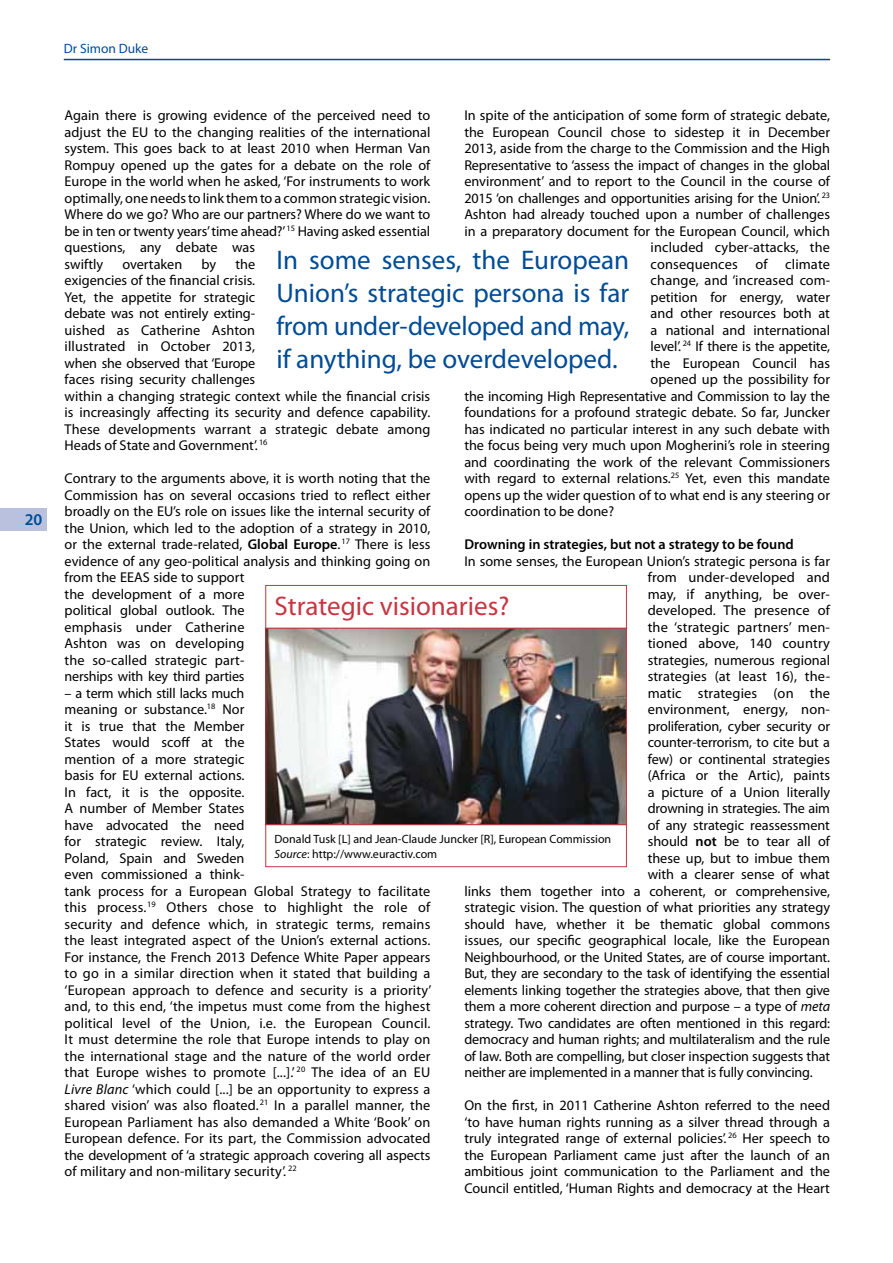
<style>
.page{position:relative;width:893px;height:1263px;background:#fff}
.page>*{position:absolute;margin:0;border:0;box-sizing:border-box;transform-origin:0 0}
.t1{font:27px/33px "Myriad Pro";letter-spacing:-.01em;color:#004b95;text-align:justify}
.t2{font:27px "Myriad Pro";color:#c73642}
.t3{font:600 16.5px "Myriad Pro";color:#004b95}
.t4{font:14.25px/16.5px "Myriad Pro";color:#000}
.t5{font:600 14.25px "Myriad Pro";color:#000}
.t6{font:13.5px "Myriad Pro";color:#004b95}
.t7{font:12px/15px "Myriad Pro";color:#000}
.s1{font-weight:600}
.s2{font-style:italic}
</style>
<div class="page">
<hr style="left:64px;top:59px;width:766px;height:1px;background:#004b95">
<div style="left:0;top:508px;width:46px;height:23px;background:#bac1de"></div>
<div style="left:265px;top:824px;width:362px;height:43px;border:1px solid #c73642"></div>
<div style="left:265px;top:585px;width:362px;height:44px;border:1px solid #c73642"></div>
<img style="left:267px;top:630px;width:358px;height:193px">
<div style="left:265px;top:628px;width:362px;height:197px;border:1px solid #c73642"></div>
<p class="t6" style="left:64px;top:41px;width:86px">Dr Simon Duke</p>
<p class="t3" style="left:25px;top:509px;width:19px">20</p>
<p class="t4" style="left:65px;top:107px;width:367px">Again there is growing evidence of the perceived need to adjust the EU to the changing realities of the international system. This goes back to at least 2010 when Herman Van Rompuy opened up the gates for a debate on the role of Europe in the world when he asked, ‘For instruments to work optimally, one needs to link them to a common strategic vision.<br>Where do we go? Who are our partners? Where do we want to be in ten or twenty years’ time ahead?’<sup>15</sup> Having asked essential questions, any debate was<br>swiftly</p>
<p class="t4" style="left:464px;top:107px;width:367px">In spite of the anticipation of some form of strategic debate,</p>
<p class="t4" style="left:464px;top:124px;width:367px">the European Council chose to sidestep it in December</p>
<p class="t4" style="left:464px;top:140px;width:367px">2013, aside from the charge to the Commission and the High</p>
<p class="t4" style="left:464px;top:157px;width:367px">Representative to ‘assess the impact of changes in the global</p>
<p class="t4" style="left:464px;top:173px;width:367px">environment’ and to report to the Council in the course of</p>
<p class="t4" style="left:464px;top:190px;width:367px">2015 ‘on challenges and opportunities arising for the Union’. <sup>23</sup></p>
<p class="t4" style="left:464px;top:206px;width:367px">Ashton had already touched upon a number of challenges</p>
<p class="t4" style="left:464px;top:223px;width:367px">in a preparatory document for the European Council, which</p>
<p class="t4" style="left:651px;top:239px;width:181px">included cyber-attacks, the</p>
<p class="t4" style="left:651px;top:256px;width:181px">consequences of climate</p>
<p class="t4" style="left:651px;top:272px;width:181px">change, and ‘increased com-</p>
<p class="t4" style="left:651px;top:289px;width:181px">petition for energy, water</p>
<p class="t4" style="left:651px;top:305px;width:181px">and other resources both at</p>
<p class="t4" style="left:651px;top:322px;width:181px">a national and international</p>
<p class="t4" style="left:651px;top:338px;width:181px">level’. <sup>24</sup> If there is the appetite,</p>
<p class="t4" style="left:651px;top:355px;width:181px">the European Council has</p>
<p class="t4" style="left:651px;top:371px;width:181px">opened up the possibility for</p>
<p class="t4" style="left:464px;top:388px;width:367px">the incoming High Representative and Commission to lay the</p>
<p class="t4" style="left:464px;top:404px;width:367px">foundations for a profound strategic debate. So far, Juncker</p>
<p class="t4" style="left:464px;top:421px;width:367px">has indicated no particular interest in any such debate with</p>
<p class="t4" style="left:464px;top:437px;width:367px">the focus being very much upon Mogherini’s role in steering</p>
<p class="t4" style="left:464px;top:454px;width:367px">and coordinating the work of the relevant Commissioners</p>
<p class="t4" style="left:464px;top:470px;width:367px">with regard to external relations.<sup>25</sup> Yet, even this mandate</p>
<p class="t4" style="left:464px;top:487px;width:367px">opens up the wider question of to what end is any steering or</p>
<p class="t4" style="left:464px;top:503px;width:151px">coordination to be done?</p>
<p class="t5" style="left:464px;top:535px;width:331px">Drowning in strategies, but not a strategy to be found</p>
<p class="t4" style="left:464px;top:553px;width:367px">In some senses, the European Union’s strategic persona is far</p>
<p class="t4" style="left:648px;top:569px;width:184px">from under-developed and</p>
<p class="t4" style="left:648px;top:586px;width:184px">may, if anything, be over-</p>
<p class="t4" style="left:648px;top:602px;width:184px">developed. The presence of</p>
<p class="t4" style="left:648px;top:619px;width:184px">the ‘strategic partners’ men-</p>
<p class="t4" style="left:648px;top:635px;width:184px">tioned above, 140 country</p>
<p class="t4" style="left:648px;top:652px;width:184px">strategies, numerous regional</p>
<p class="t4" style="left:648px;top:668px;width:184px">strategies (at least 16), the-</p>
<p class="t4" style="left:648px;top:685px;width:184px">matic strategies (on the</p>
<p class="t4" style="left:648px;top:701px;width:184px">environment, energy, non-</p>
<p class="t4" style="left:648px;top:718px;width:184px">proliferation, cyber security or</p>
<p class="t4" style="left:648px;top:734px;width:184px">counter-terrorism, to cite but a</p>
<p class="t4" style="left:648px;top:751px;width:184px">few) or continental strategies</p>
<p class="t4" style="left:648px;top:767px;width:184px">(Africa or the Artic), paints</p>
<p class="t4" style="left:648px;top:784px;width:184px">a picture of a Union literally</p>
<p class="t4" style="left:648px;top:800px;width:184px">drowning in strategies. The aim</p>
<p class="t4" style="left:648px;top:817px;width:184px">of any strategic reassessment</p>
<p class="t4" style="left:648px;top:833px;width:184px">should <span class="s1">not</span> be to tear all of</p>
<p class="t4" style="left:648px;top:850px;width:184px">these up, but to imbue them</p>
<p class="t4" style="left:648px;top:866px;width:184px">with a clearer sense of what</p>
<p class="t4" style="left:464px;top:883px;width:367px">links them together into a coherent, or comprehensive,</p>
<p class="t4" style="left:464px;top:899px;width:367px">strategic vision. The question of what priorities any strategy</p>
<p class="t4" style="left:464px;top:916px;width:367px">should have, whether it be thematic global commons</p>
<p class="t4" style="left:464px;top:932px;width:367px">issues, our specific geographical locale, like the European</p>
<p class="t4" style="left:464px;top:949px;width:367px">Neighbourhood, or the United States, are of course important.</p>
<p class="t4" style="left:464px;top:965px;width:367px">But, they are secondary to the task of identifying the essential</p>
<p class="t4" style="left:464px;top:982px;width:367px">elements linking together the strategies above, that then give</p>
<p class="t4" style="left:464px;top:998px;width:367px">them a more coherent direction and purpose – a type of <span class="s2">meta</span></p>
<p class="t4" style="left:464px;top:1015px;width:367px">strategy. Two candidates are often mentioned in this regard:</p>
<p class="t4" style="left:464px;top:1031px;width:367px">democracy and human rights; and multilateralism and the rule</p>
<p class="t4" style="left:464px;top:1048px;width:367px">of law. Both are compelling, but closer inspection suggests that</p>
<p class="t4" style="left:464px;top:1064px;width:350px">neither are implemented in a manner that is fully convincing.</p>
<p class="t4" style="left:464px;top:1097px;width:367px;text-align:justify">On the first, in 2011 Catherine Ashton referred to the need ‘to have human rights running as a silver thread through a truly integrated range of external policies’. <sup>26</sup> Her speech to the European Parliament came just after the launch of an ambitious joint communication to the Parliament and the Council entitled, ‘Human Rights and democracy at the Heart</p>
<h1 class="t1" style="left:276px;top:244px;width:354px">In some senses, the European Union’s strategic persona is far from under-developed and may, if anything, be overdeveloped.</h1>
<p class="t4" style="left:65px;top:256px;width:367px;text-indent:171px">the<br>exigencies of the financial crisis.<br>Yet, the appetite for strategic<br>debate was not entirely exting-<br>uished as Catherine Ashton<br>illustrated in October 2013,<br>when she observed that ‘Europe<br>faces rising security challenges<br>within a changing strategic context while the financial crisis is increasingly affecting its security and defence capability.<br>These developments warrant a strategic debate among Heads of State and Government’. <sup>16</sup></p>
<p class="t4" style="left:65px;top:470px;width:367px">Contrary to the arguments above, it is worth noting that the Commission has on several occasions tried to reflect either broadly on the EU’s role on issues like the internal security of the Union, which led to the adoption of a strategy in 2010, or the external trade-related, <span class="s1">Global Europe</span>.<sup>17</sup> There is less evidence of any geo-political analysis and thinking going on from the EEAS side to support<br>the development of a more<br>political global outlook. The<br>emphasis under Catherine<br>Ashton was on developing<br>the so-called strategic part-<br>nerships with key third parties</p>
<p class="t4" style="left:65px;top:685px;width:368px">– a term which still lacks much<br>meaning or substance.<sup>18</sup> Nor<br>it is true that the Member<br>States would scoff at the<br>mention of a more strategic<br>basis for EU external actions.<br>In fact, it is the opposite.<br>A number of Member States<br>have advocated the need<br>for strategic review. Italy,<br>Poland, Spain and Sweden<br>even commissioned a think-<br>tank process for a European Global Strategy to facilitate this process.<sup>19</sup> Others chose to highlight the role of security and defence which, in strategic terms, remains the least integrated aspect of the Union’s external actions.<br>For instance, the French 2013 Defence White Paper appears to go in a similar direction when it stated that building a ‘European approach to defence and security is a priority’ and, to this end, ‘the impetus must come from the highest political level of the Union, i.e. the European Council.<br>It must determine the role that Europe intends to play on the international stage and the nature of the world order that Europe wishes to promote [...].’ <sup>20</sup> The idea of an EU <span class="s2">Livre Blanc</span> ‘which could [...] be an opportunity to express a shared vision’ was also floated.<sup>21</sup> In a parallel manner, the European Parliament has also demanded a White ‘Book’ on European defence. For its part, the Commission advocated the development of ‘a strategic approach covering all aspects of military and non-military security’. <sup>22</sup></p>
<p class="t4" style="left:122px;top:256px;width:61px">overtaken</p>
<p class="t4" style="left:201px;top:256px;width:16px">by</p>
<h1 class="t2" style="left:275px;top:591px;width:236px">Strategic visionaries?</h1>
<p class="t7" style="left:275px;top:831px;width:338px">Donald Tusk [L] and Jean-Claude Juncker [R], European Commission<br><span class="s2">Source</span>: http://www.euractiv.com</p>
</div>
